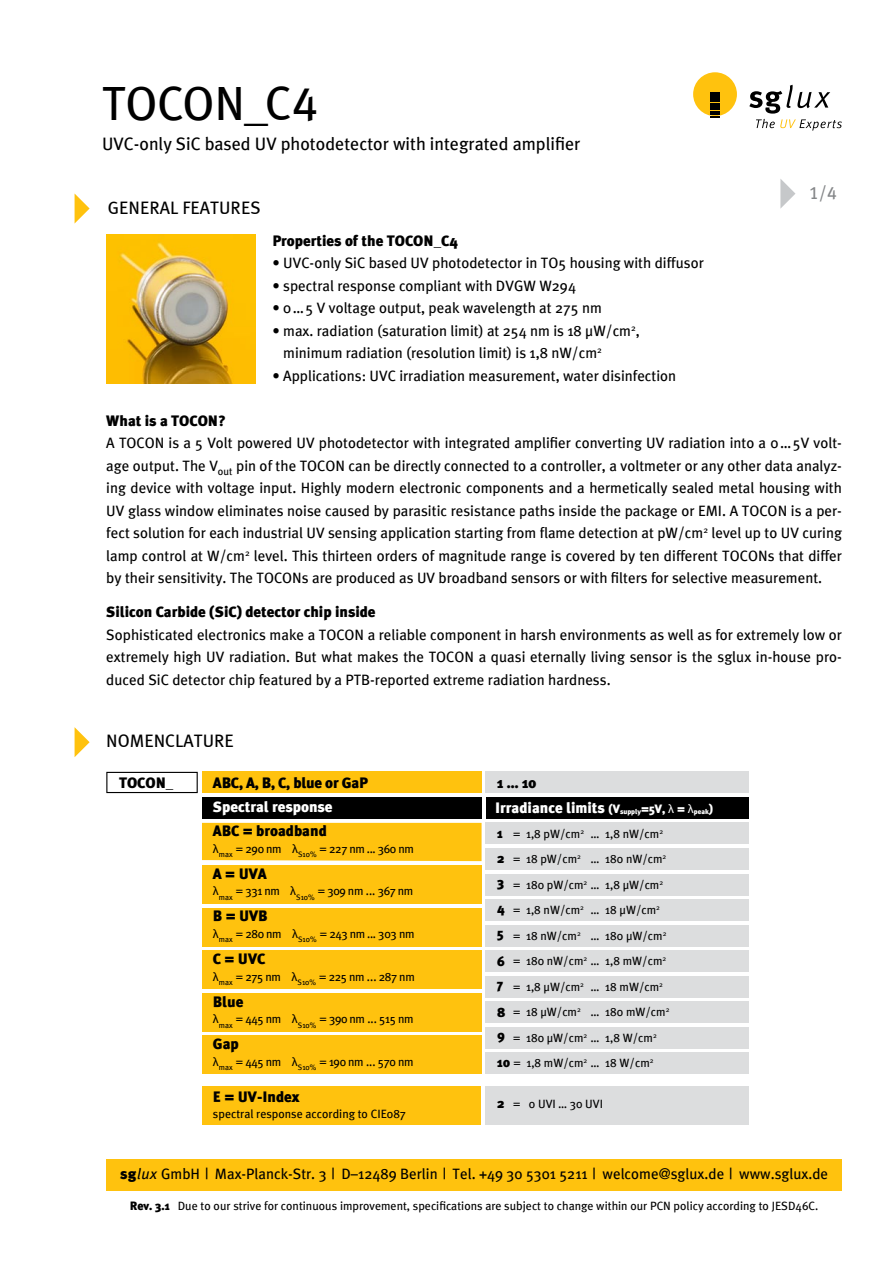
<style>
.page{position:relative;width:893px;height:1263px;background:#fff}
.page>*{position:absolute;margin:0;border:0;box-sizing:border-box;transform-origin:0 0}
.t1{font:48px "Meta Plus";letter-spacing:-.01em;color:#000}
.t2{font:18px "Meta Plus";color:#000}
.t3{font:18px "Meta Plus Book Caps";color:#000}
.t4{font:18px "Meta Plus Book Caps";color:#848688}
.t5{font:15px/22.5px "Meta Plus";color:#000;text-align:justify}
.t6{font:900 15px "Meta Plus";color:#000}
.t7{font:900 15px "Meta Plus";color:#fff}
.t8{font:12px "Meta Plus";color:#000}
.t9{font:12px "Meta Plus";letter-spacing:-.03em;color:#000}
.s1{font-weight:900}
.s2{font-family:"Meta Plus Book Caps"}
.s3{font-size:12px}
.s4{font-size:7.05px}
.s5{font-family:"Microsoft Sans Serif";font-weight:400;font-size:12px}
.s6{font-family:"Microsoft Sans Serif"}
.s7{font-weight:900;font-size:13.5px}
.s8{font-style:italic}
</style>
<div class="page">
<div style="left:106px;top:772px;width:92px;height:21px;border:1px solid #000"></div>
<svg style="left:749px;top:85px;width:93px;height:46px"></svg>
<div style="left:693px;top:72px;width:44px;height:44px;background:#ffc20e;border-radius:50%"></div>
<div style="left:710px;top:92px;width:10px;height:5px;background:#000"></div>
<hr style="left:710px;top:98px;width:10px;height:4px;background:#000">
<svg style="left:710px;top:103px;width:10px;height:15px"></svg>
<svg style="left:75px;top:194px;width:15px;height:29px"></svg>
<img style="left:107px;top:234px;width:148px;height:149px">
<svg style="left:780px;top:179px;width:15px;height:30px"></svg>
<div style="left:106px;top:1159px;width:736px;height:32px;background:#ffc20e"></div>
<svg style="left:75px;top:727px;width:15px;height:30px"></svg>
<div style="left:202px;top:772px;width:279px;height:21px;background:#ffc20e"></div>
<div style="left:486px;top:772px;width:263px;height:21px;background:#dcddde"></div>
<svg style="left:202px;top:797px;width:546px;height:64px;background:#8a7128"></svg>
<div style="left:202px;top:865px;width:279px;height:39px;background:#ffc20e"></div>
<div style="left:202px;top:908px;width:279px;height:38px;background:#ffc20e"></div>
<div style="left:202px;top:950px;width:279px;height:39px;background:#ffc20e"></div>
<div style="left:202px;top:993px;width:279px;height:38px;background:#ffc20e"></div>
<div style="left:202px;top:1086px;width:279px;height:39px;background:#ffc20e"></div>
<div style="left:486px;top:823px;width:263px;height:21px;background:#dcddde"></div>
<div style="left:486px;top:848px;width:263px;height:22px;background:#dcddde"></div>
<div style="left:486px;top:874px;width:263px;height:21px;background:#dcddde"></div>
<div style="left:486px;top:899px;width:263px;height:22px;background:#dcddde"></div>
<div style="left:486px;top:925px;width:263px;height:21px;background:#dcddde"></div>
<div style="left:486px;top:950px;width:263px;height:22px;background:#dcddde"></div>
<div style="left:486px;top:976px;width:263px;height:21px;background:#dcddde"></div>
<div style="left:486px;top:1001px;width:263px;height:22px;background:#dcddde"></div>
<div style="left:486px;top:1027px;width:263px;height:21px;background:#dcddde"></div>
<div style="left:486px;top:1052px;width:263px;height:22px;background:#dcddde"></div>
<div style="left:486px;top:1086px;width:263px;height:39px;background:#dcddde"></div>
<div style="left:202px;top:1035px;width:279px;height:39px;background:#ffc20e"></div>
<h1 class="t1" style="left:102px;top:76px;width:218px">TOCON<span class="s1">_</span><span class="s2">C4</span></h1>
<p class="t2" style="left:102px;top:134px;width:480px">UVC-only SiC based UV photodetector with integrated amplifier</p>
<p class="t3" style="left:108px;top:197px;width:154px">GENERAL FEATURES</p>
<p class="t6" style="left:272px;top:232px;width:187px">Properties of the TOCON_C4</p>
<p class="t5" style="left:272px;top:252px;width:433px">• UVC-only SiC based UV photodetector in TO5 housing with diffusor</p>
<p class="t5" style="left:272px;top:274px;width:305px">• spectral response compliant with DVGW W294</p>
<p class="t5" style="left:272px;top:297px;width:331px">• 0…5 V voltage output, peak wavelength at 275 nm</p>
<p class="t5" style="left:283px;top:319px;width:358px;text-indent:-11px">• max. radiation (saturation limit) at 254 nm is 18 µW/cm<sup>2</sup>, minimum radiation (resolution limit) is 1,8 nW/cm<sup>2</sup></p>
<p class="t5" style="left:272px;top:364px;width:405px">• Applications: UVC irradiation measurement, water disinfection</p>
<p class="t4" style="left:809px;top:182px;width:29px">1/4</p>
<p class="t6" style="left:106px;top:412px;width:121px">What is a TOCON?</p>
<p class="t5" style="left:106px;top:432px;width:737px">A TOCON is a 5 Volt powered UV photodetector with integrated amplifier converting UV radiation into a 0…5V volt&shy;age output. The V<sub>out</sub> pin of the TOCON can be directly connected to a controller, a voltmeter or any other data analyz&shy;ing device with voltage input. Highly modern electronic components and a hermetically sealed metal housing with UV glass window eliminates noise caused by parasitic resistance paths inside the package or EMI. A TOCON is a per&shy;fect solution for each industrial UV sensing application starting from flame detection at pW/cm<sup>2</sup> level up to UV curing lamp control at W/cm<sup>2</sup> level. This thirteen orders of magnitude range is covered by ten different TOCONs that differ by their sensitivity. The TOCONs are produced as UV broadband sensors or with filters for selective measurement.</p>
<p class="t6" style="left:106px;top:603px;width:271px">Silicon Carbide (SiC) detector chip inside</p>
<p class="t5" style="left:106px;top:623px;width:737px">Sophisticated electronics make a TOCON a reliable component in harsh environments as well as for extremely low or extremely high UV radiation. But what makes the TOCON a quasi eternally living sensor is the sglux in-house pro&shy;duced SiC detector chip featured by a PTB-reported extreme radiation hardness.</p>
<p class="t3" style="left:106px;top:731px;width:127px">NOMENCLATURE</p>
<p class="t6" style="left:119px;top:774px;width:56px">TOCON_</p>
<p class="t6" style="left:213px;top:774px;width:156px">ABC, A, B, C, blue or GaP</p>
<p class="t6" style="left:497px;top:774px;width:41px">1 … 10</p>
<p class="t7" style="left:213px;top:798px;width:121px">Spectral response</p>
<p class="t7" style="left:495px;top:799px;width:219px">Irradiance limits <span class="s3">(V</span><span class="s4">supply</span><span class="s3">=5V,</span> <span class="s5">λ</span> <span class="s3">=</span> <span class="s5">λ</span><span class="s4">peak</span><span class="s3">)</span></p>
<p class="t6" style="left:213px;top:822px;width:115px">ABC = broadband</p>
<p class="t9" style="left:213px;top:842px;width:202px"><span class="s6">λ</span><sub>max</sub> = 290 nm <span class="s6">λ</span><sub>S10%</sub> = 227 nm ... 360 nm</p>
<p class="t6" style="left:213px;top:865px;width:55px">A = UVA</p>
<p class="t9" style="left:213px;top:884px;width:202px"><span class="s6">λ</span><sub>max</sub> = 331 nm <span class="s6">λ</span><sub>S10%</sub> = 309 nm ... 367 nm</p>
<p class="t6" style="left:213px;top:907px;width:56px">B = UVB</p>
<p class="t9" style="left:213px;top:927px;width:203px"><span class="s6">λ</span><sub>max</sub> = 280 nm <span class="s6">λ</span><sub>S10%</sub> = 243 nm ... 303 nm</p>
<p class="t6" style="left:213px;top:950px;width:54px">C = UVC</p>
<p class="t9" style="left:213px;top:969px;width:203px"><span class="s6">λ</span><sub>max</sub> = 275 nm <span class="s6">λ</span><sub>S10%</sub> = 225 nm ... 287 nm</p>
<p class="t6" style="left:213px;top:992px;width:32px">Blue</p>
<p class="t9" style="left:213px;top:1012px;width:202px"><span class="s6">λ</span><sub>max</sub> = 445 nm <span class="s6">λ</span><sub>S10%</sub> = 390 nm ... 515 nm</p>
<p class="t6" style="left:213px;top:1035px;width:27px">Gap</p>
<p class="t9" style="left:213px;top:1055px;width:202px"><span class="s6">λ</span><sub>max</sub> = 445 nm <span class="s6">λ</span><sub>S10%</sub> = 190 nm ... 570 nm</p>
<p class="t6" style="left:213px;top:1088px;width:88px">E = UV-Index</p>
<p class="t8" style="left:213px;top:1107px;width:195px">spectral response according to CIE087</p>
<p class="t8" style="left:497px;top:826px;width:167px"><span class="s7">1</span> = 1,8 pW/cm<sup>2</sup> … 1,8 nW/cm<sup>2</sup></p>
<p class="t8" style="left:497px;top:852px;width:171px"><span class="s7">2</span> = 18 pW/cm<sup>2</sup> … 180 nW/cm<sup>2</sup></p>
<p class="t8" style="left:497px;top:878px;width:167px"><span class="s7">3</span> = 180 pW/cm<sup>2</sup> … 1,8 µW/cm<sup>2</sup></p>
<p class="t8" style="left:497px;top:903px;width:164px"><span class="s7">4</span> = 1,8 nW/cm<sup>2</sup> … 18 µW/cm<sup>2</sup></p>
<p class="t8" style="left:497px;top:929px;width:171px"><span class="s7">5</span> = 18 nW/cm<sup>2</sup> … 180 µW/cm<sup>2</sup></p>
<p class="t8" style="left:497px;top:954px;width:170px"><span class="s7">6</span> = 180 nW/cm<sup>2</sup> … 1,8 mW/cm<sup>2</sup></p>
<p class="t8" style="left:497px;top:980px;width:167px"><span class="s7">7</span> = 1,8 µW/cm<sup>2</sup> … 18 mW/cm<sup>2</sup></p>
<p class="t8" style="left:497px;top:1005px;width:174px"><span class="s7">8</span> = 18 µW/cm<sup>2</sup> … 180 mW/cm<sup>2</sup></p>
<p class="t8" style="left:497px;top:1031px;width:161px"><span class="s7">9</span> = 180 µW/cm<sup>2</sup> … 1,8 W/cm<sup>2</sup></p>
<p class="t8" style="left:497px;top:1056px;width:158px"><span class="s7">10</span> = 1,8 mW/cm<sup>2</sup> … 18 W/cm<sup>2</sup></p>
<p class="t8" style="left:497px;top:1096px;width:107px"><span class="s7">2</span> = 0 UVI … 30 UVI</p>
<p class="t5" style="left:120px;top:1162px;width:710px"><span class="s1">sg</span><span class="s8">lux</span> GmbH | Max-Planck-Str. 3 | D–12489 Berlin | Tel. +49 30 5301 5211 | welcome@sglux.de | www.sglux.de</p>
<p class="t8" style="left:130px;top:1199px;width:690px"><span class="s1">Rev. 3.1</span> Due to our strive for continuous improvement, specifications are subject to change within our PCN policy according to JESD46C.</p>
</div>
